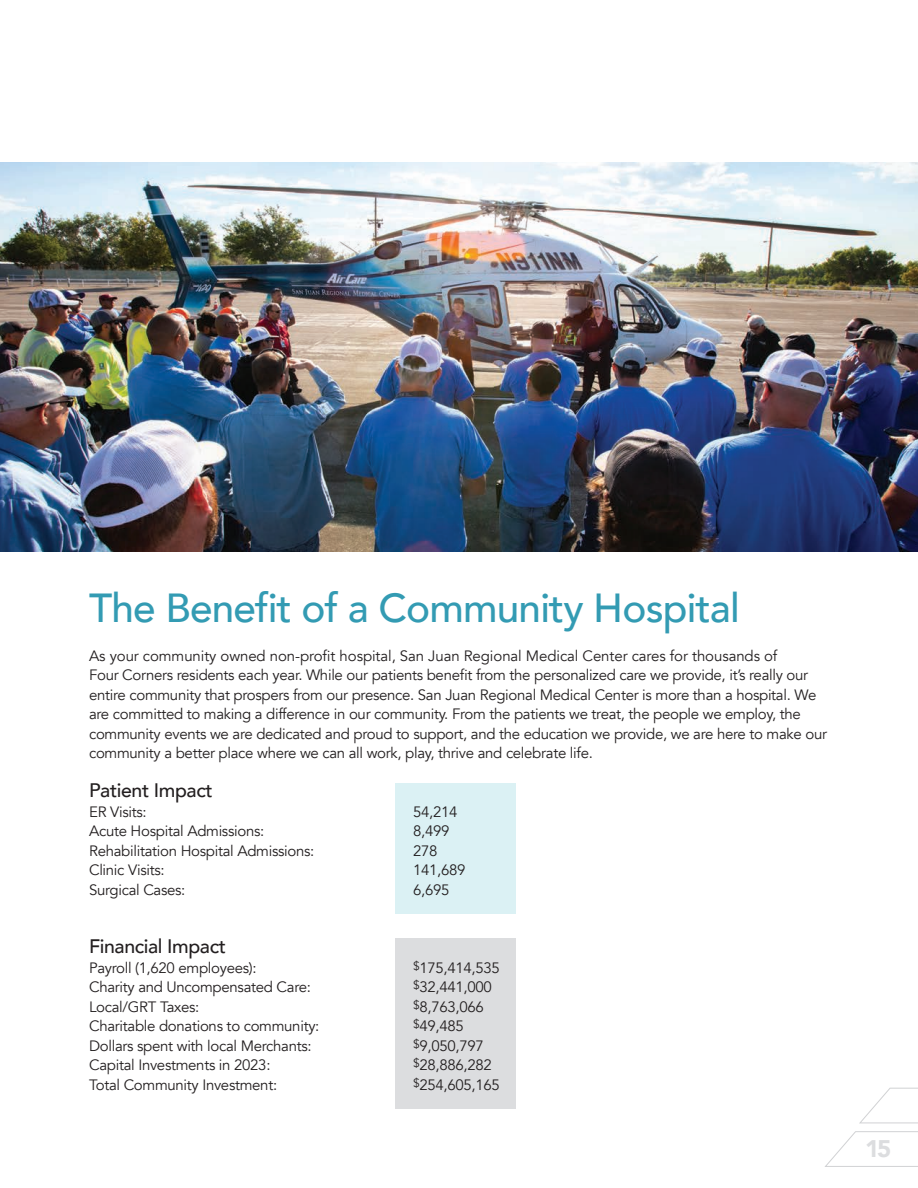
<style>
.page{position:relative;width:918px;height:1188px;background:#fff}
.page>*{position:absolute;margin:0;border:0;box-sizing:border-box;transform-origin:0 0}
.t1{font:500 40.5px "Avenir";letter-spacing:-.02em;color:#339bb3}
.t2{font:900 24px "Avenir";color:#dcdddf}
.t3{font:500 19.5px "Avenir";letter-spacing:-.02em;color:#231f20}
.t4{font:15px/19.5px "Avenir";letter-spacing:-.02em;color:#231f20}
</style>
<div class="page">
<div style="left:395px;top:783px;width:121px;height:130px;background:#dbf1f4"></div>
<div style="left:395px;top:938px;width:121px;height:171px;background:#dcdddf"></div>
<svg style="left:825px;top:1131px;width:93px;height:36px"></svg>
<svg style="left:859px;top:1087px;width:59px;height:37px"></svg>
<img style="left:0;top:162px;width:918px;height:390px">
<h1 class="t1" style="left:89px;top:572px;width:652px">The Benefit of a Community Hospital</h1>
<p class="t4" style="left:89px;top:646px;width:739px">As your community owned non-profit hospital, San Juan Regional Medical Center cares for thousands of<br>Four Corners residents each year. While our patients benefit from the personalized care we provide, it’s really our entire community that prospers from our presence. San Juan Regional Medical Center is more than a hospital. We are committed to making a difference in our community. From the patients we treat, the people we employ, the community events we are dedicated and proud to support, and the education we provide, we are here to make our community a better place where we can all work, play, thrive and celebrate life.</p>
<h3 class="t3" style="left:89px;top:773px;width:125px">Patient Impact</h3>
<p class="t4" style="left:89px;top:802px;width:59px">ER Visits:</p>
<p class="t4" style="left:413px;top:802px;width:46px">54,214</p>
<p class="t4" style="left:89px;top:821px;width:177px">Acute Hospital Admissions:</p>
<p class="t4" style="left:413px;top:821px;width:38px">8,499</p>
<p class="t4" style="left:89px;top:841px;width:227px">Rehabilitation Hospital Admissions:</p>
<p class="t4" style="left:413px;top:841px;width:26px">278</p>
<p class="t4" style="left:89px;top:860px;width:77px">Clinic Visits:</p>
<p class="t4" style="left:413px;top:860px;width:54px">141,689</p>
<p class="t4" style="left:89px;top:880px;width:98px">Surgical Cases:</p>
<p class="t4" style="left:413px;top:880px;width:38px">6,695</p>
<h3 class="t3" style="left:89px;top:929px;width:138px">Financial Impact</h3>
<p class="t4" style="left:89px;top:958px;width:169px">Payroll (1,620 employees):</p>
<p class="t4" style="left:413px;top:958px;width:88px"><sup>$</sup>175,414,535</p>
<p class="t4" style="left:89px;top:977px;width:223px">Charity and Uncompensated Care:</p>
<p class="t4" style="left:413px;top:977px;width:80px"><sup>$</sup>32,441,000</p>
<p class="t4" style="left:89px;top:997px;width:112px">Local/GRT Taxes:</p>
<p class="t4" style="left:413px;top:997px;width:72px"><sup>$</sup>8,763,066</p>
<p class="t4" style="left:89px;top:1016px;width:232px">Charitable donations to community:</p>
<p class="t4" style="left:413px;top:1016px;width:52px"><sup>$</sup>49,485</p>
<p class="t4" style="left:89px;top:1036px;width:224px">Dollars spent with local Merchants:</p>
<p class="t4" style="left:413px;top:1036px;width:72px"><sup>$</sup>9,050,797</p>
<p class="t4" style="left:89px;top:1055px;width:183px">Capital Investments in 2023:</p>
<p class="t4" style="left:413px;top:1055px;width:80px"><sup>$</sup>28,886,282</p>
<p class="t4" style="left:89px;top:1075px;width:190px">Total Community Investment:</p>
<p class="t4" style="left:413px;top:1075px;width:88px"><sup>$</sup>254,605,165</p>
<h2 class="t2" style="left:865px;top:1128px;width:28px">15</h2>
</div>
